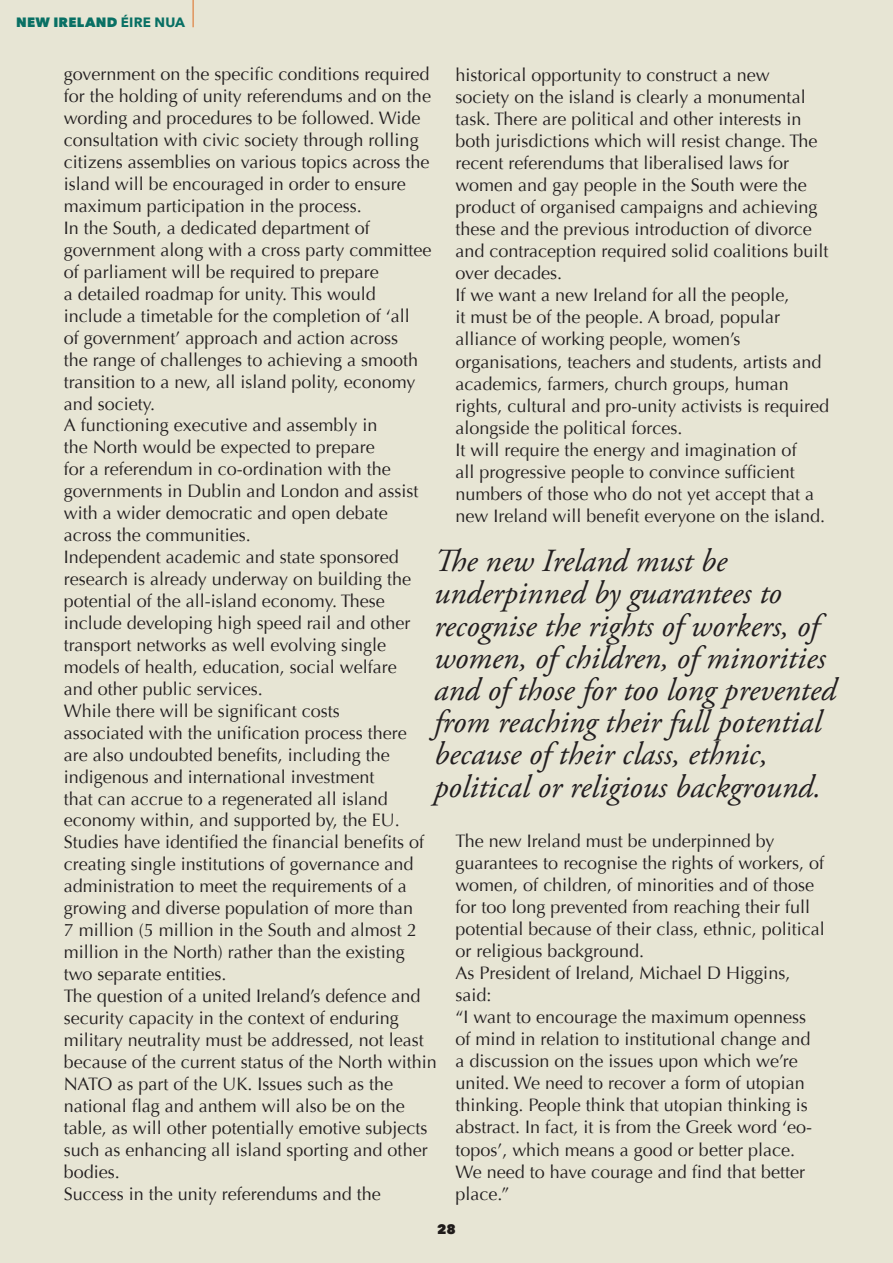
<style>
.page{position:relative;width:893px;height:1263px;background:#e7e5d4}
.page>*{position:absolute;margin:0;border:0;box-sizing:border-box;transform-origin:0 0}
.t1{font:italic 32.25px/32.2px "Adobe Garamond Pro";color:#231f20}
.t2{font:18px/21.9px "Optima";color:#231f20}
.t3{font:800 13.5px "Avenir Next";letter-spacing:.02em;color:#0b7d79}
.t4{font:800 13.5px "Avenir Next";color:#231f20}
.s1{font-weight:700}
</style>
<div class="page">
<p class="t3" style="left:16px;top:14px;width:171px">NEW IRELAND <span class="s1">ÉIRE NUA</span></p>
<p class="t2" style="left:64px;top:64px;width:375px">government on the specific conditions required for the holding of unity referendums and on the wording and procedures to be followed. Wide consultation with civic society through rolling citizens assemblies on various topics across the island will be encouraged in order to ensure maximum participation in the process.<br>In the South, a dedicated department of government along with a cross party committee of parliament will be required to prepare<br>a detailed roadmap for unity. This would include a timetable for the completion of ‘all<br>of government’ approach and action across<br>the range of challenges to achieving a smooth transition to a new, all island polity, economy and society.<br>A functioning executive and assembly in<br>the North would be expected to prepare<br>for a referendum in co-ordination with the governments in Dublin and London and assist with a wider democratic and open debate across the communities.<br>Independent academic and state sponsored research is already underway on building the potential of the all-island economy. These include developing high speed rail and other transport networks as well evolving single models of health, education, social welfare<br>and other public services.<br>While there will be significant costs<br>associated with the unification process there<br>are also undoubted benefits, including the indigenous and international investment<br>that can accrue to a regenerated all island economy within, and supported by, the EU.<br>Studies have identified the financial benefits of creating single institutions of governance and administration to meet the requirements of a growing and diverse population of more than<br>7 million (5 million in the South and almost 2 million in the North) rather than the existing two separate entities.<br>The question of a united Ireland’s defence and security capacity in the context of enduring military neutrality must be addressed, not least because of the current status of the North within NATO as part of the UK. Issues such as the national flag and anthem will also be on the table, as will other potentially emotive subjects such as enhancing all island sporting and other bodies.<br>Success in the unity referendums and the</p>
<p class="t2" style="left:455px;top:64px;width:375px">historical opportunity to construct a new<br>society on the island is clearly a monumental task. There are political and other interests in both jurisdictions which will resist change. The recent referendums that liberalised laws for women and gay people in the South were the product of organised campaigns and achieving these and the previous introduction of divorce and contraception required solid coalitions built over decades.<br>If we want a new Ireland for all the people,<br>it must be of the people. A broad, popular alliance of working people, women’s organisations, teachers and students, artists and academics, farmers, church groups, human rights, cultural and pro-unity activists is required alongside the political forces.<br>It will require the energy and imagination of<br>all progressive people to convince sufficient numbers of those who do not yet accept that a new Ireland will benefit everyone on the island.</p>
<p class="t1" style="left:434px;top:546px;width:404px">The new Ireland must be underpinned by guarantees to recognise the rights of workers, of women, of children, of minorities and of those for too long prevented from reaching their full potential because of their class, ethnic, political or religious background.</p>
<p class="t2" style="left:455px;top:830px;width:371px">The new Ireland must be underpinned by guarantees to recognise the rights of workers, of women, of children, of minorities and of those for too long prevented from reaching their full potential because of their class, ethnic, political or religious background.<br>As President of Ireland, Michael D Higgins, said:<br>“I want to encourage the maximum openness of mind in relation to institutional change and<br>a discussion on the issues upon which we’re united. We need to recover a form of utopian thinking. People think that utopian thinking is abstract. In fact, it is from the Greek word ‘eo&shy;topos’, which means a good or better place.<br>We need to have courage and find that better place.”</p>
<p class="t4" style="left:437px;top:1221px;width:20px">28</p>
</div>
